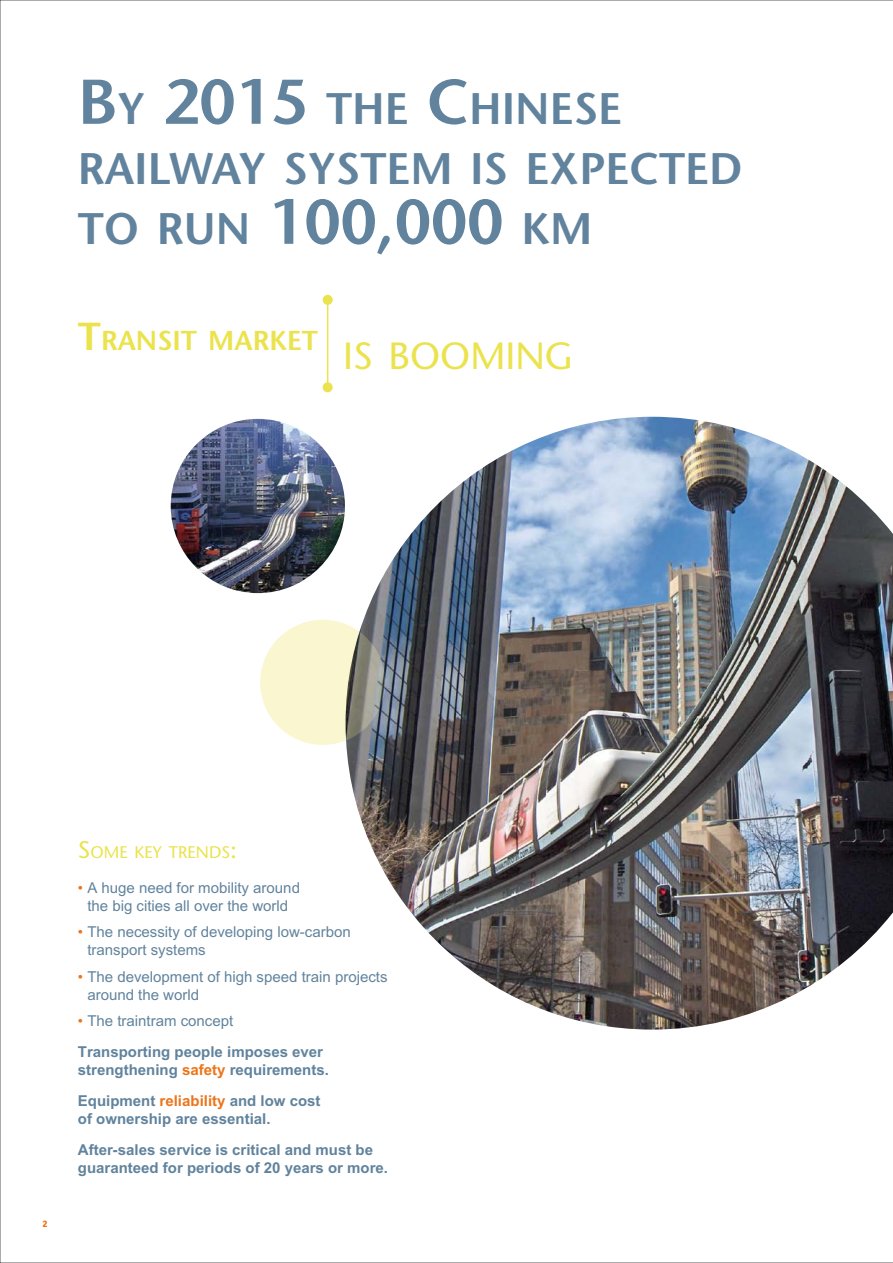
<style>
.page{position:relative;width:893px;height:1263px;background:#fff}
.page>*{position:absolute;margin:0;border:0;box-sizing:border-box;transform-origin:0 0}
.t1{font:600 44.1px/60px "Stone Sans";color:#61839d}
.t2{font:37.8px "Stone Sans";color:#eae34d}
.t3{font:600 27.3px "Stone Sans";color:#eae34d}
.t4{font:16.8px "Stone Sans";color:#eae34d}
.t5{font:700 15px/30.8px "M Arial";color:#61839d}
.t6{font:15px/18px "M Arial";color:#61839d}
.t7{font:900 9px "DIN";color:#ec751a}
.s1{font-size:63px}
.s2{font-size:39px}
.s3{font-size:24px}
.s4{color:#ec751a}
.s5{font-weight:400;color:#ec751a}
.s6{font-weight:400}
</style>
<div class="page">
<img style="left:0;top:0;width:893px;height:1263px">
<h1 class="t1" style="left:78px;top:78px;width:666px"><span class="s1">B</span>Y <span class="s1">2015</span> THE <span class="s1">C</span>HINESE<br>RAILWAY SYSTEM IS EXPECTED<br>TO RUN <span class="s1">100,000</span> KM</h1>
<h3 class="t3" style="left:78px;top:324px;width:242px"><span class="s2">T</span>RANSIT MARKET</h3>
<h2 class="t2" style="left:343px;top:333px;width:231px">IS BOOMING</h2>
<p class="t7" style="left:43px;top:1218px;width:7px">2</p>
<p class="t4" style="left:78px;top:842px;width:161px"><span class="s3">S</span>OME KEY TRENDS<span class="s3">:</span></p>
<p class="t6" style="left:78px;top:878px;width:224px;text-align:center"><span class="s4">•</span> A huge need for mobility around the big cities all over the world</p>
<p class="t6" style="left:87px;top:923px;width:265px;text-indent:-9px"><span class="s4">•</span> The necessity of developing low-carbon transport systems</p>
<p class="t6" style="left:87px;top:967px;width:302px;text-indent:-9px"><span class="s4">•</span> The development of high speed train projects around the world</p>
<p class="t5" style="left:78px;top:1005px;width:247px"><span class="s5">•</span> <span class="s6">The traintram concept<br></span>Transporting people imposes ever</p>
<p class="t5" style="left:78px;top:1054px;width:252px">strengthening <span class="s4">safety</span> requirements.<br>Equipment <span class="s4">reliability</span> and low cost</p>
<p class="t5" style="left:78px;top:1103px;width:297px">of ownership are essential.<br>After-sales service is critical and must be</p>
<p class="t5" style="left:78px;top:1152px;width:312px">guaranteed for periods of 20 years or more.</p>
</div>
